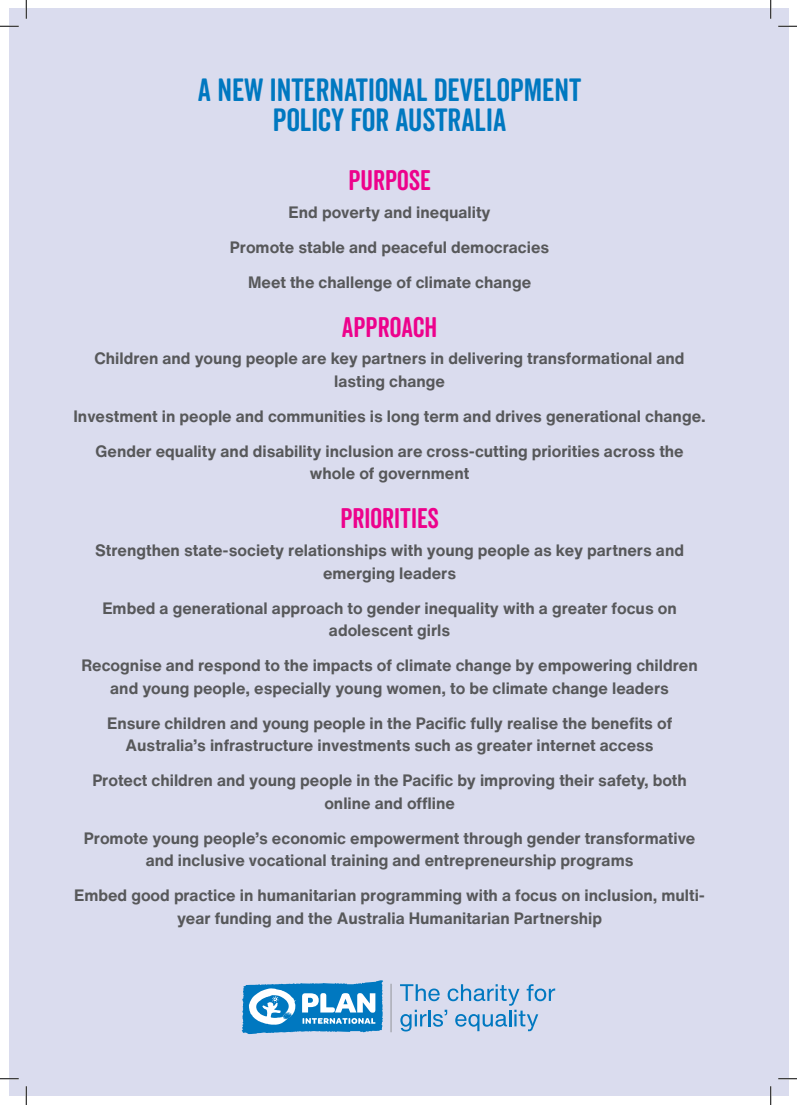
<style>
.page{position:relative;width:797px;height:1105px;background:#fff}
.page>*{position:absolute;margin:0;border:0;box-sizing:border-box;transform-origin:0 0}
.heading{font:31.25px/30px "Veneer Clean Soft";color:#0078c0;text-align:center}
.heading-2{font:27.5px "Veneer Clean Soft";color:#ed028c}
.heading-3{font:700 16.25px/22.5px "Helvetica Now Text";color:#57585a;text-align:center}
</style>
<div class="page">
<div style="left:9px;top:9px;width:779px;height:1087px;background:#dadcee"></div>
<svg style="left:242px;top:980px;width:141px;height:54px"></svg>
<svg style="left:400px;top:984px;width:155px;height:47px"></svg>
<hr style="left:391px;top:984px;width:1px;height:48px;background:#939598">
<svg style="left:0;top:25px;width:19px;height:2px"></svg>
<svg style="left:778px;top:25px;width:19px;height:2px"></svg>
<svg style="left:0;top:1078px;width:19px;height:1px"></svg>
<svg style="left:778px;top:1078px;width:19px;height:1px"></svg>
<svg style="left:25px;top:0;width:2px;height:19px"></svg>
<svg style="left:25px;top:1086px;width:2px;height:19px"></svg>
<svg style="left:770px;top:0;width:1px;height:19px"></svg>
<svg style="left:770px;top:1086px;width:1px;height:19px"></svg>
<p class="heading" style="left:198px;top:74px;width:385px">A NEW INTERNATIONAL DEVELOPMENT<br>POLICY FOR AUSTRALIA</p>
<p class="heading-2" style="left:348px;top:164px;width:84px">PURPOSE</p>
<p class="heading-3" style="left:288px;top:200px;width:203px">End poverty and inequality</p>
<p class="heading-3" style="left:230px;top:235px;width:321px">Promote stable and peaceful democracies</p>
<p class="heading-3" style="left:248px;top:270px;width:284px">Meet the challenge of climate change</p>
<p class="heading-2" style="left:342px;top:310px;width:97px">APPROACH</p>
<p class="heading-3" style="left:95px;top:347px;width:591px">Children and young people are key partners in delivering transformational and lasting change</p>
<p class="heading-3" style="left:73px;top:404px;width:634px">Investment in people and communities is long term and drives generational change.</p>
<p class="heading-3" style="left:95px;top:439px;width:589px">Gender equality and disability inclusion are cross-cutting priorities across the whole of government</p>
<p class="heading-2" style="left:340px;top:502px;width:100px">PRIORITIES</p>
<p class="heading-3" style="left:95px;top:539px;width:590px">Strengthen state-society relationships with young people as key partners and emerging leaders</p>
<p class="heading-3" style="left:102px;top:596px;width:576px">Embed a generational approach to gender inequality with a greater focus on adolescent girls</p>
<p class="heading-3" style="left:81px;top:654px;width:618px">Recognise and respond to the impacts of climate change by empowering children and young people, especially young women, to be climate change leaders</p>
<p class="heading-3" style="left:107px;top:711px;width:566px">Ensure children and young people in the Pacific fully realise the benefits of<br>Australia’s infrastructure investments such as greater internet access</p>
<p class="heading-3" style="left:92px;top:769px;width:596px">Protect children and young people in the Pacific by improving their safety, both online and offline</p>
<p class="heading-3" style="left:84px;top:826px;width:613px">Promote young people’s economic empowerment through gender transformative and inclusive vocational training and entrepreneurship programs</p>
<p class="heading-3" style="left:74px;top:884px;width:632px">Embed good practice in humanitarian programming with a focus on inclusion, multi&shy;year funding and the Australia Humanitarian Partnership</p>
</div>
